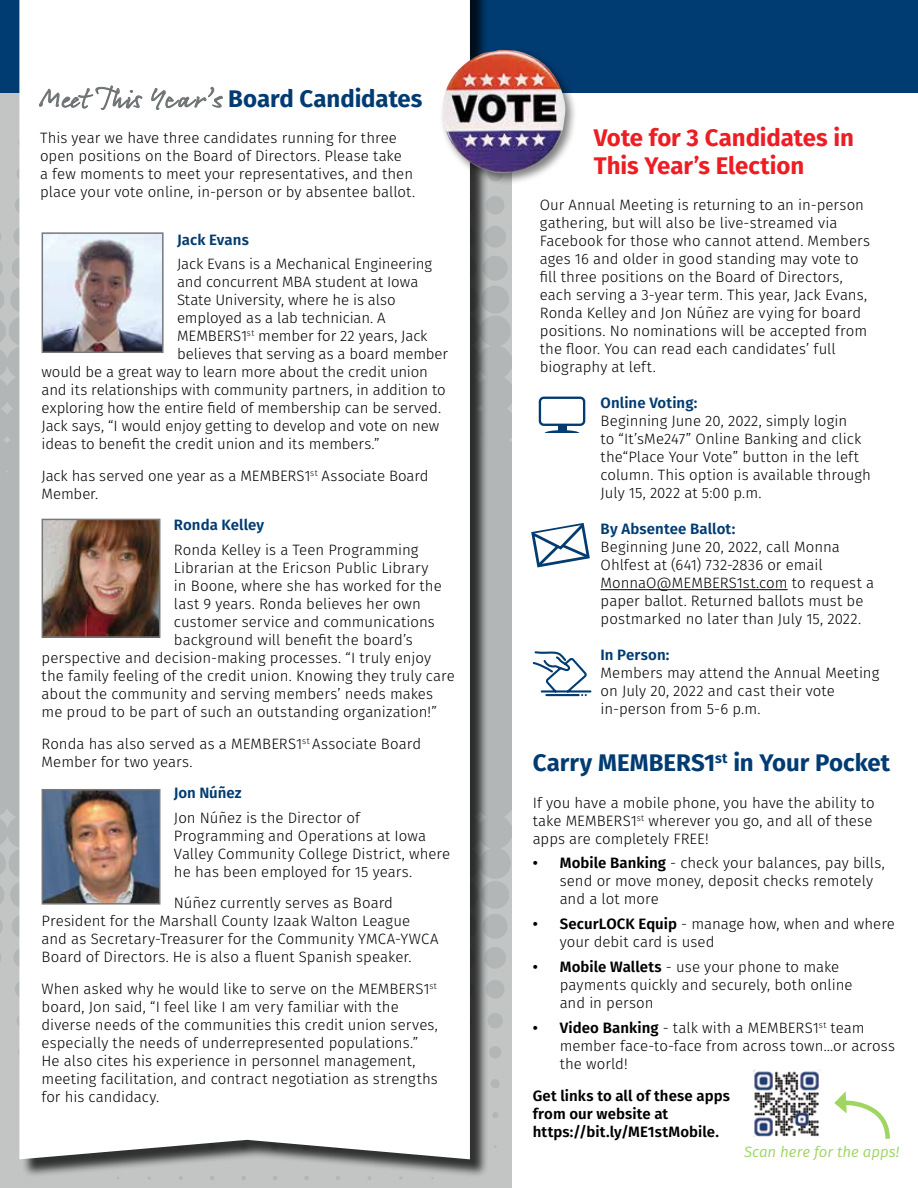
<style>
.page{position:relative;width:918px;height:1188px;background:#fff}
.page>*{position:absolute;margin:0;border:0;box-sizing:border-box;transform-origin:0 0}
.t1{font:700 24px "Fira Sans";color:#003b71}
.t2{font:700 24px/28.5px "Fira Sans";letter-spacing:-.005em;color:#ed1d24}
.t3{font:300 15px/18px "Fira Sans";color:#000}
.t4{font:600 15px "Fira Sans";letter-spacing:.005em;color:#003b71}
.t5{font:600 15px/18px "Fira Sans";letter-spacing:.005em;color:#000}
.t6{font:italic 15px "Fira Sans";color:#9fd560}
.s1{font-family:"Rollerscript Smooth";font-weight:400;font-size:27px;color:#6d7273}
.s2{font-weight:600}
</style>
<div class="page">
<div style="left:0;top:93px;width:511px;height:1095px;background:#b3b6b6"></div>
<img style="left:0;top:93px;width:511px;height:380px">
<div style="left:0;top:0;width:918px;height:93px;background:#003b71"></div>
<img style="left:0;top:809px;width:511px;height:379px">
<div style="left:22px;top:0;width:467px;height:1178px;background:#000;opacity:.75"></div>
<div style="left:19px;top:0;width:451px;height:1159px;background:#fff"></div>
<hr style="left:601px;top:589px;width:187px;height:1px;background:#000">
<div style="left:439px;top:46px;width:139px;height:140px;background:#000;opacity:.5"></div>
<img style="left:440px;top:50px;width:126px;height:125px">
<svg style="left:531px;top:523px;width:59px;height:45px"></svg>
<div style="left:539px;top:397px;width:46px;height:29px;border:2px solid #003b71;border-radius:4px"></div>
<div style="left:558px;top:424px;width:8px;height:7px;background:#003b71"></div>
<svg style="left:545px;top:430px;width:34px;height:3px"></svg>
<img style="left:45px;top:792px;width:112px;height:110px">
<div style="left:42px;top:789px;width:118px;height:116px;border:2px solid #77787b"></div>
<img style="left:45px;top:522px;width:112px;height:113px">
<div style="left:42px;top:519px;width:118px;height:119px;border:2px solid #77787b"></div>
<img style="left:45px;top:235px;width:116px;height:115px">
<div style="left:42px;top:232px;width:122px;height:121px;border:2px solid #77787b"></div>
<svg style="left:532px;top:651px;width:60px;height:46px"></svg>
<img style="left:755px;top:1072px;width:63px;height:63px">
<div style="left:752px;top:1069px;width:69px;height:69px;border:2px solid #fff"></div>
<svg style="left:834px;top:1091px;width:56px;height:48px"></svg>
<h1 class="t1" style="left:40px;top:78px;width:384px"><span class="s1">Meet This Year’s</span> Board Candidates</h1>
<p class="t3" style="left:40px;top:128px;width:377px">This year we have three candidates running for three open positions on the Board of Directors. Please take<br>a few moments to meet your representatives, and then place your vote online, in-person or by absentee ballot.</p>
<p class="t4" style="left:177px;top:227px;width:73px">Jack Evans</p>
<p class="t3" style="left:177px;top:255px;width:256px">Jack Evans is a Mechanical Engineering</p>
<p class="t3" style="left:177px;top:273px;width:243px">and concurrent MBA student at Iowa</p>
<p class="t3" style="left:177px;top:291px;width:220px">State University, where he is also</p>
<p class="t3" style="left:177px;top:309px;width:210px">employed as a lab technician. A</p>
<p class="t3" style="left:177px;top:327px;width:252px">MEMBERS1<sup>st</sup> member for 22 years, Jack</p>
<p class="t3" style="left:177px;top:345px;width:273px">believes that serving as a board member</p>
<p class="t3" style="left:42px;top:363px;width:388px">would be a great way to learn more about the credit union</p>
<p class="t3" style="left:42px;top:381px;width:406px">and its relationships with community partners, in addition to</p>
<p class="t3" style="left:42px;top:399px;width:401px">exploring how the entire field of membership can be served.</p>
<p class="t3" style="left:42px;top:417px;width:399px">Jack says, “I would enjoy getting to develop and vote on new</p>
<p class="t3" style="left:42px;top:435px;width:340px">ideas to benefit the credit union and its members.”</p>
<p class="t3" style="left:42px;top:467px;width:389px">Jack has served one year as a MEMBERS1<sup>st</sup> Associate Board<br>Member.</p>
<p class="t4" style="left:174px;top:513px;width:92px">Ronda Kelley</p>
<p class="t3" style="left:174px;top:541px;width:246px">Ronda Kelley is a Teen Programming</p>
<p class="t3" style="left:174px;top:559px;width:256px">Librarian at the Ericson Public Library</p>
<p class="t3" style="left:174px;top:577px;width:269px">in Boone, where she has worked for the</p>
<p class="t3" style="left:174px;top:595px;width:248px">last 9 years. Ronda believes her own</p>
<p class="t3" style="left:174px;top:613px;width:262px">customer service and communications</p>
<p class="t3" style="left:174px;top:631px;width:240px">background will benefit the board’s</p>
<p class="t3" style="left:42px;top:649px;width:391px">perspective and decision-making processes. “I truly enjoy</p>
<p class="t3" style="left:42px;top:667px;width:415px">the family feeling of the credit union. Knowing they truly care</p>
<p class="t3" style="left:42px;top:685px;width:393px">about the community and serving members’ needs makes</p>
<p class="t3" style="left:42px;top:703px;width:397px">me proud to be part of such an outstanding organization!”</p>
<p class="t3" style="left:42px;top:734px;width:381px">Ronda has also served as a MEMBERS1<sup>st</sup> Associate Board<br>Member for two years.</p>
<p class="t4" style="left:174px;top:781px;width:69px">Jon Núñez</p>
<p class="t3" style="left:174px;top:809px;width:278px">Jon Núñez is the Director of Programming and Operations at Iowa Valley Community College District, where he has been employed for 15 years.</p>
<p class="t3" style="left:42px;top:894px;width:399px;text-indent:132px">Núñez currently serves as Board President for the Marshall County Izaak Walton League and as Secretary-Treasurer for the Community YMCA-YWCA Board of Directors. He is also a fluent Spanish speaker.</p>
<p class="t3" style="left:42px;top:980px;width:398px">When asked why he would like to serve on the MEMBERS1<sup>st </sup>board, Jon said, “I feel like I am very familiar with the diverse needs of the communities this credit union serves, especially the needs of underrepresented populations.” He also cites his experience in personnel management, meeting facilitation, and contract negotiation as strengths for his candidacy.</p>
<h1 class="t2" style="left:594px;top:121px;width:262px">Vote for 3 Candidates in<br>This Year’s Election</h1>
<p class="t3" style="left:540px;top:196px;width:332px">Our Annual Meeting is returning to an in-person gathering, but will also be live-streamed via Facebook for those who cannot attend. Members ages 16 and older in good standing may vote to fill three positions on the Board of Directors, each serving a 3-year term. This year, Jack Evans, Ronda Kelley and Jon Núñez are vying for board positions. No nominations will be accepted from the floor. You can read each candidates’ full biography at left.</p>
<p class="t4" style="left:601px;top:391px;width:98px">Online Voting:</p>
<p class="t3" style="left:601px;top:412px;width:272px">Beginning June 20, 2022, simply login<br>to “It’sMe247” Online Banking and click the“Place Your Vote” button in the left column. This option is available through July 15, 2022 at 5:00 p.m.</p>
<p class="t4" style="left:601px;top:517px;width:136px">By Absentee Ballot:</p>
<p class="t3" style="left:601px;top:538px;width:275px">Beginning June 20, 2022, call Monna Ohlfest at (641) 732-2836 or email MonnaO@MEMBERS1st.com to request a paper ballot. Returned ballots must be postmarked no later than July 15, 2022.</p>
<p class="t4" style="left:601px;top:643px;width:70px">In Person:</p>
<p class="t3" style="left:601px;top:664px;width:280px">Members may attend the Annual Meeting on July 20, 2022 and cast their vote in-person from 5-6 p.m.</p>
<h1 class="t1" style="left:533px;top:742px;width:359px">Carry MEMBERS1<sup>st</sup> in Your Pocket</h1>
<p class="t3" style="left:533px;top:793px;width:343px">If you have a mobile phone, you have the ability to take MEMBERS1<sup>st</sup> wherever you go, and all of these apps are completely FREE!</p>
<p class="t3" style="left:560px;top:854px;width:327px;text-indent:-27px"><span class="s2">• Mobile Banking</span> - check your balances, pay bills, send or move money, deposit checks remotely and a lot more</p>
<p class="t3" style="left:560px;top:915px;width:337px;text-indent:-27px"><span class="s2">• SecurLOCK Equip</span> - manage how, when and where your debit card is used</p>
<p class="t3" style="left:560px;top:958px;width:294px;text-indent:-27px"><span class="s2">• Mobile Wallets</span> - use your phone to make payments quickly and securely, both online and in person</p>
<p class="t3" style="left:560px;top:1018px;width:337px;text-indent:-27px"><span class="s2">• Video Banking</span> - talk with a MEMBERS1<sup>st</sup> team member face-to-face from across town…or across the world!</p>
<p class="t5" style="left:533px;top:1086px;width:199px">Get links to all of these apps from our website at https://bit.ly/ME1stMobile.</p>
<p class="t6" style="left:744px;top:1141px;width:157px">Scan here for the apps!</p>
</div>
